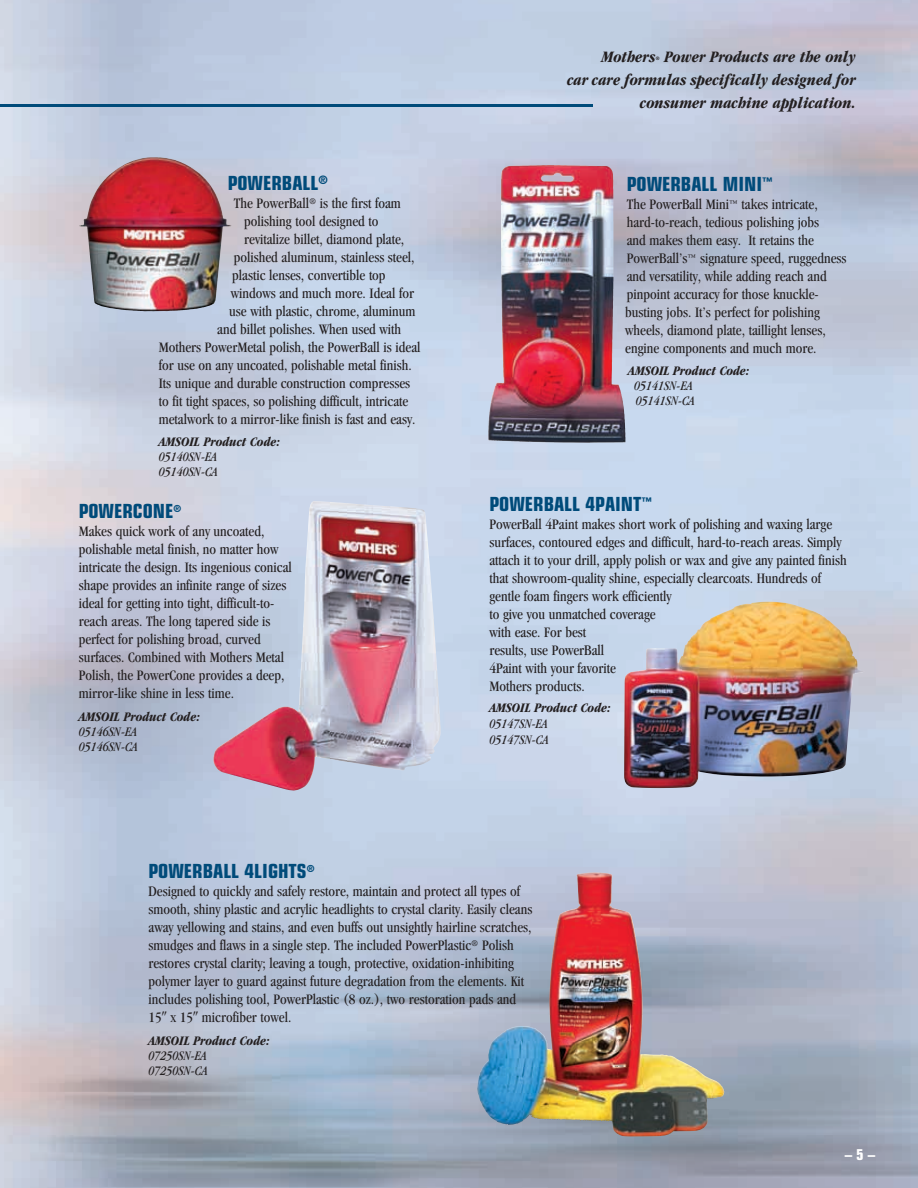
<style>
.page{position:relative;width:918px;height:1188px;background:#fff}
.page>*{position:absolute;margin:0;border:0;box-sizing:border-box;transform-origin:0 0}
.t1{font:700 condensed 19.5px "Eurostile";color:#004b7a}
.t2{font:italic 700 condensed 16.5px/22.5px "Garamond";color:#231f20;text-align:right}
.t3{font:condensed 15px/18px "Garamond";color:#231f20}
.t4{font:700 condensed 15px "Eurostile";color:#fff}
.t5{font:italic condensed 13.5px/15px "Garamond";color:#231f20}
.t6{font:italic 700 condensed 13.5px "Garamond";color:#231f20}
.t7{font:italic 700 condensed 5.4px "Garamond";color:#231f20}
.s1{font-family:"Universal Newswith Comm Pi";font-stretch:normal}
</style>
<div class="page">
<img style="left:0;top:0;width:918px;height:1188px">
<img style="left:624px;top:602px;width:240px;height:186px">
<img style="left:88px;top:157px;width:65px;height:58px">
<img style="left:213px;top:501px;width:228px;height:291px">
<hr style="left:0;top:104px;width:593px;height:3px;background:#004b7a">
<img style="left:477px;top:874px;width:247px;height:263px">
<img style="left:488px;top:165px;width:105px;height:278px">
<h1 class="t1" style="left:228px;top:172px;width:102px">POWERBALL<sup>®</sup></h1>
<p class="t3" style="left:234px;top:195px;width:169px">The PowerBall<sup>®</sup> is the first foam</p>
<p class="t3" style="left:244px;top:213px;width:136px">polishing tool designed to</p>
<p class="t3" style="left:244px;top:231px;width:162px">revitalize billet, diamond plate,</p>
<p class="t3" style="left:234px;top:249px;width:182px">polished aluminum, stainless steel,</p>
<p class="t3" style="left:232px;top:267px;width:155px">plastic lenses, convertible top</p>
<p class="t3" style="left:231px;top:285px;width:185px">windows and much more. Ideal for</p>
<p class="t3" style="left:229px;top:303px;width:188px">use with plastic, chrome, aluminum</p>
<p class="t3" style="left:217px;top:321px;width:186px">and billet polishes. When used with</p>
<p class="t3" style="left:159px;top:339px;width:263px">Mothers PowerMetal polish, the PowerBall is ideal</p>
<p class="t3" style="left:159px;top:357px;width:254px">for use on any uncoated, polishable metal finish.</p>
<p class="t3" style="left:159px;top:375px;width:253px">Its unique and durable construction compresses</p>
<p class="t3" style="left:159px;top:393px;width:251px">to fit tight spaces, so polishing difficult, intricate</p>
<p class="t3" style="left:159px;top:411px;width:258px">metalwork to a mirror-like finish is fast and easy.</p>
<p class="t6" style="left:159px;top:434px;width:123px">AMSOIL Product Code:</p>
<p class="t5" style="left:159px;top:449px;width:61px">05140SN-EA<br>05140SN-CA</p>
<h1 class="t1" style="left:79px;top:500px;width:104px">POWERCONE<sup>®</sup></h1>
<p class="t3" style="left:79px;top:522px;width:215px">Makes quick work of any uncoated, polishable metal finish, no matter how intricate the design. Its ingenious conical shape provides an infinite range of sizes ideal for getting into tight, difficult-to&shy;reach areas. The long tapered side is perfect for polishing broad, curved surfaces. Combined with Mothers Metal Polish, the PowerCone provides a deep, mirror-like shine in less time.</p>
<p class="t6" style="left:79px;top:709px;width:123px">AMSOIL Product Code:</p>
<p class="t5" style="left:79px;top:724px;width:61px">05146SN-EA<br>05146SN-CA</p>
<p class="t2" style="left:567px;top:46px;width:290px">Power Products are the only<br>car care formulas specifically designed for consumer machine application.</p>
<p class="t2" style="left:601px;top:46px;width:56px">Mothers</p>
<p class="t7" style="left:655px;top:55px;width:6px">®</p>
<h1 class="t1" style="left:627px;top:172px;width:147px">POWERBALL MINI<sup>™</sup></h1>
<p class="t3" style="left:625px;top:195px;width:223px">The PowerBall Mini<sup>™</sup> takes intricate, hard-to-reach, tedious polishing jobs<br>and makes them easy. It retains the PowerBall’s<sup>™</sup> signature speed, ruggedness and versatility, while adding reach and pinpoint accuracy for those knuckle&shy;busting jobs. It’s perfect for polishing wheels, diamond plate, taillight lenses, engine components and much more.</p>
<p class="t6" style="left:628px;top:363px;width:123px">AMSOIL Product Code:</p>
<p class="t5" style="left:634px;top:379px;width:62px">05141SN-EA<br>05141SN-CA</p>
<h1 class="t1" style="left:489px;top:493px;width:164px">POWERBALL 4PAINT<sup>™</sup></h1>
<p class="t3" style="left:489px;top:516px;width:359px">PowerBall 4Paint makes short work of polishing and waxing large surfaces, contoured edges and difficult, hard-to-reach areas. Simply attach it to your drill, apply polish or wax and give any painted finish that showroom-quality shine, especially clearcoats. Hundreds of gentle foam fingers work efficiently<br>to give you unmatched coverage<br>with ease. For best<br>results, use PowerBall<br>4Paint with your favorite<br>Mothers products.</p>
<p class="t6" style="left:489px;top:700px;width:123px">AMSOIL Product Code:</p>
<p class="t5" style="left:489px;top:716px;width:61px;line-height:16.2px">05147SN-EA<br>05147SN-CA</p>
<h1 class="t1" style="left:148px;top:860px;width:168px">POWERBALL 4LIGHTS<sup>®</sup></h1>
<p class="t3" style="left:148px;top:882px;width:385px">Designed to quickly and safely restore, maintain and protect all types of smooth, shiny plastic and acrylic headlights to crystal clarity. Easily cleans away yellowing and stains, and even buffs out unsightly hairline scratches, smudges and flaws in a single step. The included PowerPlastic<sup>®</sup> Polish restores crystal clarity; leaving a tough, protective, oxidation-inhibiting polymer layer to guard against future degradation from the elements. Kit includes polishing tool, PowerPlastic (8 oz.), two restoration pads and 15<span class="s1">9</span> x 15<span class="s1">9</span> microfiber towel.</p>
<p class="t6" style="left:148px;top:1033px;width:123px">AMSOIL Product Code:</p>
<p class="t5" style="left:148px;top:1049px;width:61px">07250SN-EA<br>07250SN-CA</p>
<p class="t4" style="left:845px;top:1145px;width:32px">– 5 –</p>
</div>
